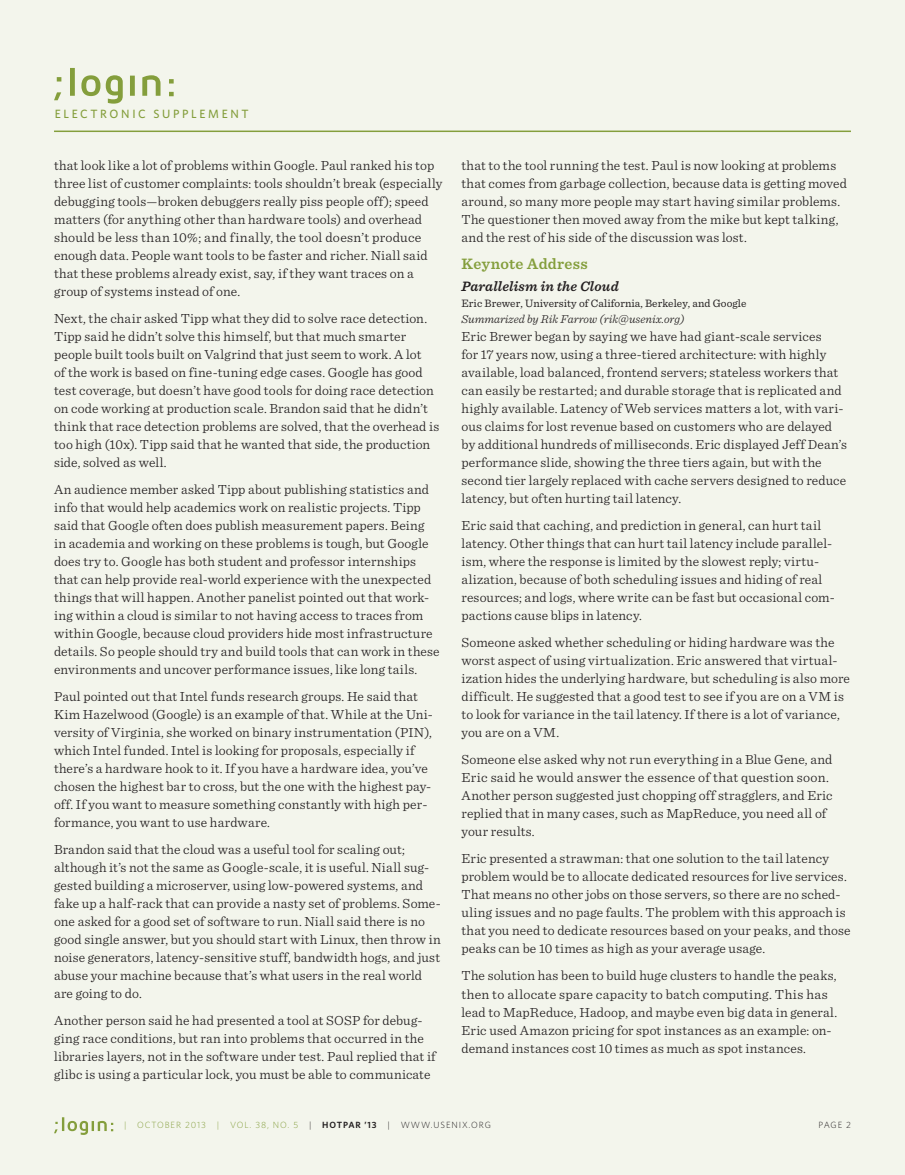
<style>
.page{position:relative;width:905px;height:1175px;background:#fff}
.page>*{position:absolute;margin:0;border:0;box-sizing:border-box;transform-origin:0 0}
.t1{font:600 15.75px "Sentinel";letter-spacing:.02em;color:#849e3c}
.t2{font:italic 600 14.25px "Sentinel";letter-spacing:.01em;color:#231f20}
.t3{font:300 13.8px/18px "Sentinel";letter-spacing:.01em;color:#231f20}
.t4{font:italic 300 12px "Sentinel";color:#231f20}
.t5{font:500 12px "Whitney";letter-spacing:.215em;color:#849e3c}
.t6{font:11.25px "Sentinel";letter-spacing:.005em;color:#231f20}
.t7{font:300 9px "Whitney";letter-spacing:.1em;color:#849e3c}
.t8{font:300 9px "Whitney";color:#231f20}
.s1{color:#231f20}
.s2{font-weight:600;color:#231f20}
</style>
<div class="page">
<div style="left:0;top:0;width:904px;height:1174px;background:#f3f5ec"></div>
<svg style="left:54px;top:68px;width:120px;height:36px"></svg>
<hr style="left:54px;top:130px;width:796px;height:2px;background:#849e3c">
<svg style="left:54px;top:1117px;width:59px;height:17px"></svg>
<p class="t5" style="left:55px;top:105px;width:195px">ELECTRONIC SUPPLEMENT</p>
<p class="t3" style="left:54px;top:156px;width:390px">that look like a lot of problems within Google. Paul ranked his top three list of customer complaints: tools shouldn’t break (especially debugging tools—broken debuggers really piss people off); speed matters (for anything other than hardware tools) and overhead should be less than 10%; and finally, the tool doesn’t produce enough data. People want tools to be faster and richer. Niall said that these problems already exist, say, if they want traces on a group of systems instead of one.</p>
<p class="t3" style="left:54px;top:309px;width:387px">Next, the chair asked Tipp what they did to solve race detection.<br>Tipp said he didn’t solve this himself, but that much smarter people built tools built on Valgrind that just seem to work. A lot<br>of the work is based on fine-tuning edge cases. Google has good test coverage, but doesn’t have good tools for doing race detection on code working at production scale. Brandon said that he didn’t think that race detection problems are solved, that the overhead is too high (10x). Tipp said that he wanted that side, the production side, solved as well.</p>
<p class="t3" style="left:54px;top:480px;width:387px">An audience member asked Tipp about publishing statistics and info that would help academics work on realistic projects. Tipp said that Google often does publish measurement papers. Being in academia and working on these problems is tough, but Google does try to. Google has both student and professor internships that can help provide real-world experience with the unexpected things that will happen. Another panelist pointed out that work&shy;ing within a cloud is similar to not having access to traces from within Google, because cloud providers hide most infrastructure details. So people should try and build tools that can work in these environments and uncover performance issues, like long tails.</p>
<p class="t3" style="left:54px;top:686px;width:380px">Paul pointed out that Intel funds research groups. He said that Kim Hazelwood (Google) is an example of that. While at the Uni&shy;versity of Virginia, she worked on binary instrumentation (PIN), which Intel funded. Intel is looking for proposals, especially if there’s a hardware hook to it. If you have a hardware idea, you’ve chosen the highest bar to cross, but the one with the highest pay&shy;off. If you want to measure something constantly with high per&shy;formance, you want to use hardware.</p>
<p class="t3" style="left:54px;top:839px;width:388px">Brandon said that the cloud was a useful tool for scaling out; although it’s not the same as Google-scale, it is useful. Niall sug&shy;gested building a microserver, using low-powered systems, and fake up a half-rack that can provide a nasty set of problems. Some&shy;one asked for a good set of software to run. Niall said there is no good single answer, but you should start with Linux, then throw in noise generators, latency-sensitive stuff, bandwidth hogs, and just abuse your machine because that’s what users in the real world are going to do.</p>
<p class="t3" style="left:54px;top:1010px;width:383px">Another person said he had presented a tool at SOSP for debug&shy;ging race conditions, but ran into problems that occurred in the libraries layers, not in the software under test. Paul replied that if glibc is using a particular lock, you must be able to communicate</p>
<p class="t3" style="left:461px;top:155px;width:387px">that to the tool running the test. Paul is now looking at problems that comes from garbage collection, because data is getting moved around, so many more people may start having similar problems.<br>The questioner then moved away from the mike but kept talking, and the rest of his side of the discussion was lost.</p>
<p class="t1" style="left:461px;top:252px;width:128px">Keynote Address</p>
<p class="t2" style="left:461px;top:275px;width:159px">Parallelism in the Cloud</p>
<p class="t6" style="left:461px;top:294px;width:286px">Eric Brewer, University of California, Berkeley, and Google</p>
<p class="t4" style="left:461px;top:310px;width:224px">Summarized by Rik Farrow (rik@usenix.org)</p>
<p class="t3" style="left:461px;top:327px;width:387px">Eric Brewer began by saying we have had giant-scale services<br>for 17 years now, using a three-tiered architecture: with highly available, load balanced, frontend servers; stateless workers that can easily be restarted; and durable storage that is replicated and highly available. Latency of Web services matters a lot, with vari&shy;ous claims for lost revenue based on customers who are delayed by additional hundreds of milliseconds. Eric displayed Jeff Dean’s performance slide, showing the three tiers again, but with the second tier largely replaced with cache servers designed to reduce latency, but often hurting tail latency.</p>
<p class="t3" style="left:461px;top:516px;width:375px">Eric said that caching, and prediction in general, can hurt tail latency. Other things that can hurt tail latency include parallel&shy;ism, where the response is limited by the slowest reply; virtu&shy;alization, because of both scheduling issues and hiding of real resources; and logs, where write can be fast but occasional com&shy;pactions cause blips in latency.</p>
<p class="t3" style="left:461px;top:632px;width:390px">Someone asked whether scheduling or hiding hardware was the worst aspect of using virtualization. Eric answered that virtual&shy;ization hides the underlying hardware, but scheduling is also more difficult. He suggested that a good test to see if you are on a VM is to look for variance in the tail latency. If there is a lot of variance, you are on a VM.</p>
<p class="t3" style="left:461px;top:749px;width:372px">Someone else asked why not run everything in a Blue Gene, and Eric said he would answer the essence of that question soon.<br>Another person suggested just chopping off stragglers, and Eric replied that in many cases, such as MapReduce, you need all of your results.</p>
<p class="t3" style="left:461px;top:849px;width:391px">Eric presented a strawman: that one solution to the tail latency problem would be to allocate dedicated resources for live services.<br>That means no other jobs on those servers, so there are no sched&shy;uling issues and no page faults. The problem with this approach is that you need to dedicate resources based on your peaks, and those peaks can be 10 times as high as your average usage.</p>
<p class="t3" style="left:461px;top:966px;width:377px">The solution has been to build huge clusters to handle the peaks, then to allocate spare capacity to batch computing. This has lead to MapReduce, Hadoop, and maybe even big data in general.<br>Eric used Amazon pricing for spot instances as an example: on&shy;demand instances cost 10 times as much as spot instances.</p>
<p class="t7" style="left:124px;top:1119px;width:368px">| OCTOBER 2013 | VOL. 38, NO. 5 <span class="s1">|</span> <span class="s2">HOTPAR ’13</span> <span class="s1">| WWW.USEN IX.ORG</span></p>
<p class="t8" style="left:818px;top:1119px;width:34px">PAG E 2</p>
</div>
